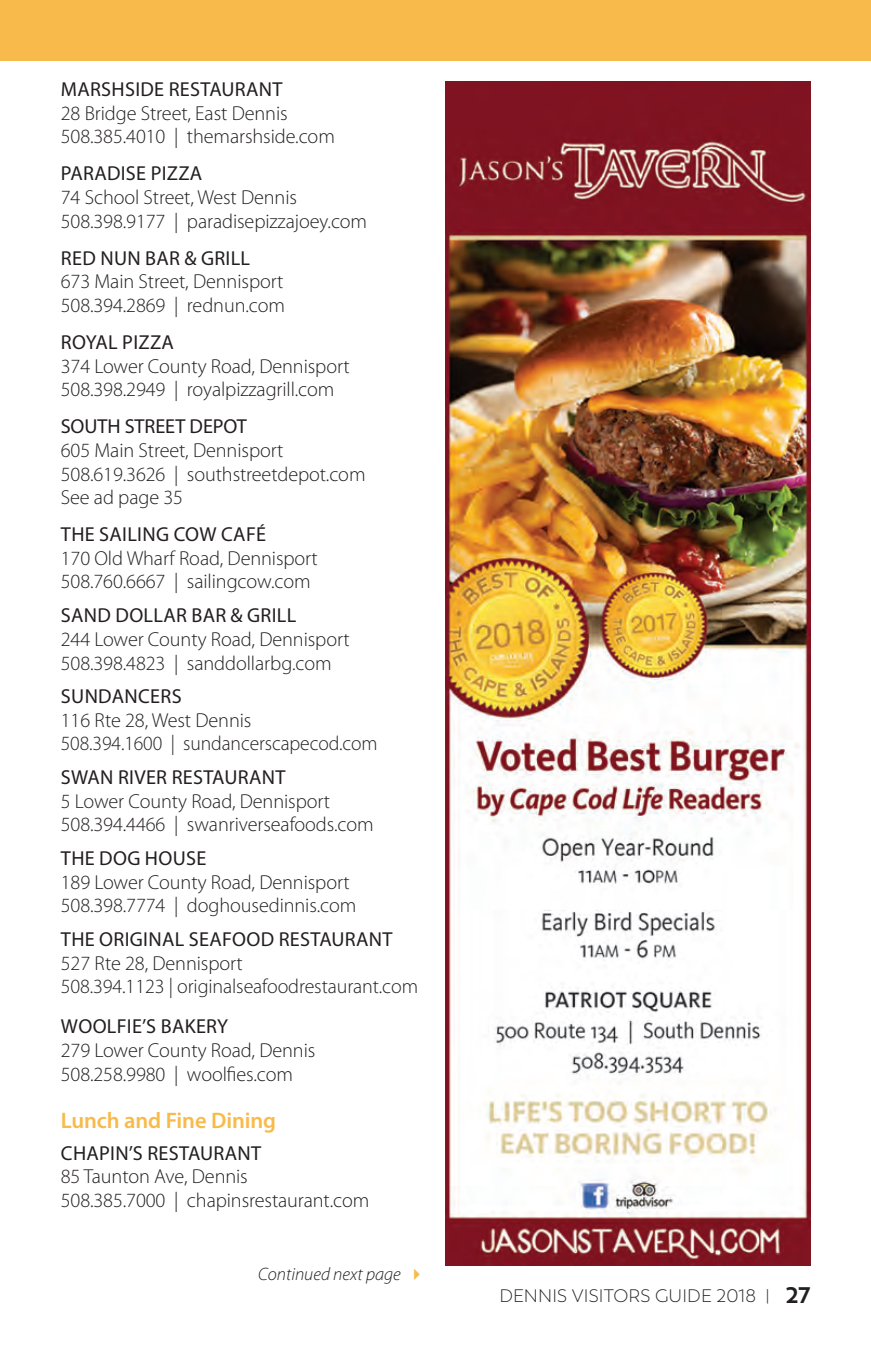
<style>
.page{position:relative;width:871px;height:1357px;background:#fff}
.page>*{position:absolute;margin:0;border:0;box-sizing:border-box;transform-origin:0 0}
.t1{font:600 22.5px "Myriad Pro";letter-spacing:-.005em;color:#f8ba4a}
.t2{font:700 22.5px "Trenda";color:#231f20}
.t3{font:300 20.25px/23.6px "Myriad Pro";letter-spacing:-.005em;color:#231f20}
.t4{font:20.25px "Myriad Pro";letter-spacing:.015em;color:#231f20}
.t5{font:300 18px "Trenda";letter-spacing:.01em;color:#231f20}
.t6{font:italic 300 18px "Myriad Pro";color:#231f20}
.s1{font-weight:400}
.s2{color:#f8ba4a}
</style>
<div class="page">
<div style="left:0;top:0;width:871px;height:61px;background:#f8ba4a"></div>
<img style="left:446px;top:81px;width:364px;height:1184px">
<p class="t4" style="left:61px;top:77px;width:223px">MARSHSIDE RESTAURANT</p>
<p class="t3" style="left:61px;top:101px;width:228px">28 Bridge Street, East Dennis</p>
<p class="t3" style="left:61px;top:125px;width:276px">508.385.4010 | themarshside.com</p>
<p class="t4" style="left:61px;top:161px;width:143px">PARADISE PIZZA</p>
<p class="t3" style="left:61px;top:185px;width:238px">74 School Street, West Dennis</p>
<p class="t3" style="left:61px;top:209px;width:308px">508.398.9177 | paradisepizzajoey.com</p>
<p class="t4" style="left:61px;top:245px;width:191px">RED NUN BAR &amp; GRILL</p>
<p class="t3" style="left:61px;top:270px;width:224px">673 Main Street, Dennisport</p>
<p class="t3" style="left:61px;top:293px;width:226px">508.394.2869 | rednun.com</p>
<p class="t4" style="left:61px;top:330px;width:114px">ROYAL PIZZA</p>
<p class="t3" style="left:61px;top:354px;width:290px">374 Lower County Road, Dennisport</p>
<p class="t3" style="left:61px;top:377px;width:275px">508.398.2949 | royalpizzagrill.com</p>
<p class="t3" style="left:61px;top:414px;width:306px"><span class="s1">SOUTH STREET DEPOT<br></span>605 Main Street, Dennisport<br>508.619.3626 | southstreetdepot.com<br>See ad page 35</p>
<p class="t4" style="left:61px;top:522px;width:207px">THE SAILING COW CAFÉ</p>
<p class="t3" style="left:61px;top:546px;width:259px">170 Old Wharf Road, Dennisport</p>
<p class="t3" style="left:61px;top:570px;width:251px">508.760.6667 | sailingcow.com</p>
<p class="t4" style="left:61px;top:603px;width:237px">SAND DOLLAR BAR &amp; GRILL</p>
<p class="t3" style="left:61px;top:627px;width:290px">244 Lower County Road, Dennisport</p>
<p class="t3" style="left:61px;top:651px;width:272px">508.398.4823 | sanddollarbg.com</p>
<p class="t4" style="left:61px;top:684px;width:122px">SUNDANCERS</p>
<p class="t3" style="left:61px;top:708px;width:192px">116 Rte 28, West Dennis</p>
<p class="t3" style="left:61px;top:732px;width:318px">508.394.1600 | sundancerscapecod.com</p>
<p class="t4" style="left:61px;top:765px;width:226px">SWAN RIVER RESTAURANT</p>
<p class="t3" style="left:61px;top:789px;width:271px">5 Lower County Road, Dennisport</p>
<p class="t3" style="left:61px;top:813px;width:314px">508.394.4466 | swanriverseafoods.com</p>
<p class="t4" style="left:61px;top:846px;width:147px">THE DOG HOUSE</p>
<p class="t3" style="left:61px;top:870px;width:290px">189 Lower County Road, Dennisport</p>
<p class="t3" style="left:61px;top:894px;width:297px">508.398.7774 | doghousedinnis.com</p>
<p class="t4" style="left:61px;top:927px;width:333px">THE ORIGINAL SEAFOOD RESTAURANT</p>
<p class="t3" style="left:61px;top:951px;width:184px">527 Rte 28, Dennisport</p>
<p class="t3" style="left:61px;top:975px;width:359px">508.394.1123 | originalseafoodrestaurant.com</p>
<p class="t4" style="left:61px;top:1014px;width:169px">WOOLFIE’S BAKERY</p>
<p class="t3" style="left:61px;top:1038px;width:256px">279 Lower County Road, Dennis</p>
<p class="t3" style="left:61px;top:1062px;width:234px">508.258.9980 | woolfies.com</p>
<p class="t1" style="left:61px;top:1106px;width:217px">Lunch and Fine Dining</p>
<p class="t4" style="left:61px;top:1140px;width:202px">CHAPIN’S RESTAURANT</p>
<p class="t3" style="left:61px;top:1164px;width:189px">85 Taunton Ave, Dennis</p>
<p class="t3" style="left:61px;top:1188px;width:310px">508.385.7000 | chapinsrestaurant.com</p>
<p class="t6" style="left:258px;top:1263px;width:169px">Continued next page <span class="s2">✔</span></p>
<p class="t5" style="left:499px;top:1286px;width:272px">DENNIS VISITORS GUIDE 2018 |</p>
<p class="t2" style="left:785px;top:1281px;width:26px">27</p>
</div>
